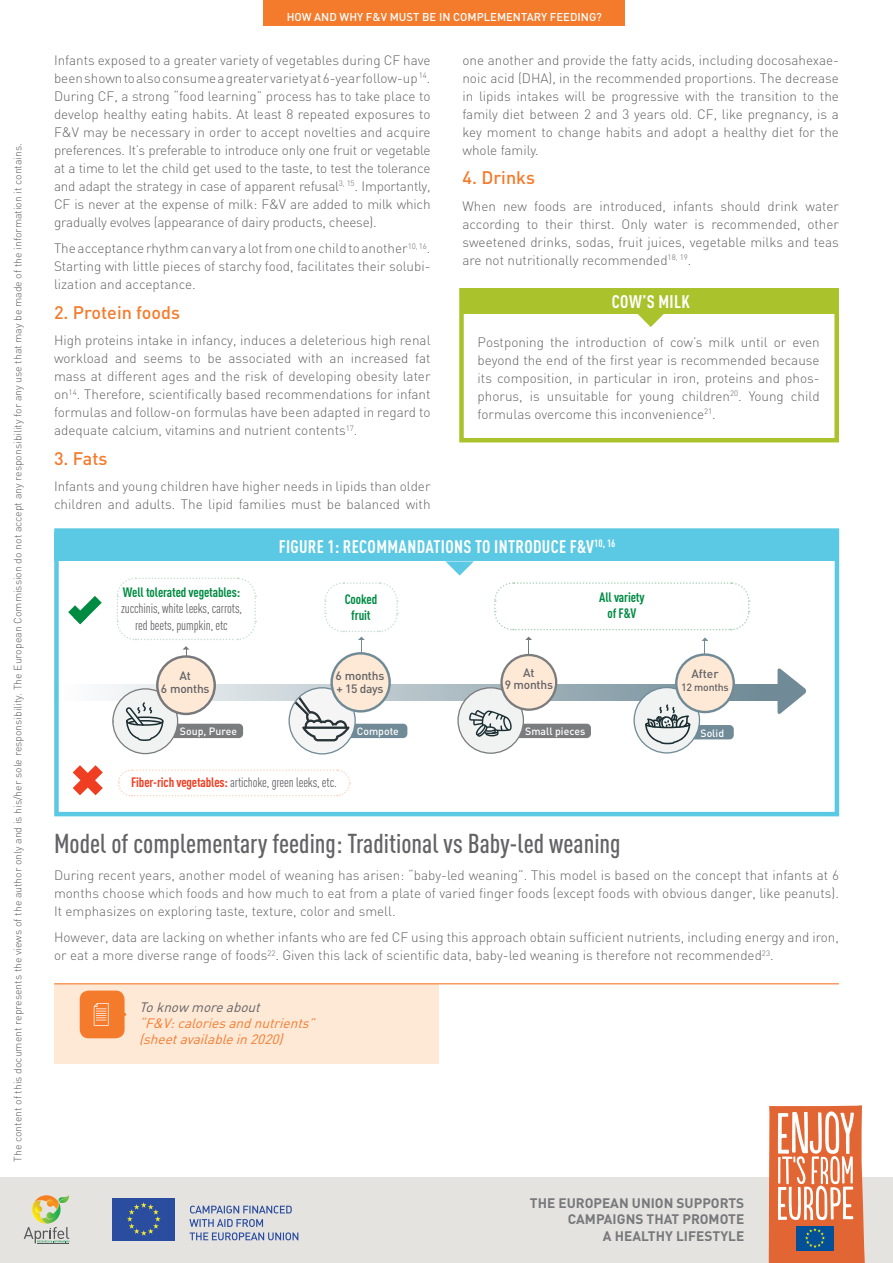
<style>
.page{position:relative;width:893px;height:1263px;background:#fff}
.page>*{position:absolute;margin:0;border:0;box-sizing:border-box;transform-origin:0 0}
.texte_poster{font:500 condensed 27px "DIN Pro";color:#636366}
.TextecourantOK{font:700 condensed 18px "DIN Pro";letter-spacing:.02em;color:#fff}
.texte_poster-2{font:500 18px "DIN";color:#f47b2c}
.t1{font:700 13.65px/16.4px "DIN Pro";color:#76787b;text-align:right}
.texte_poster-3{font:300 13.5px/18px "DIN";color:#636366;text-align:justify}
.texte_poster-4{font:condensed 13.5px/16.2px "DIN Pro";letter-spacing:-.01em;color:#636366;text-align:center}
.t2{font:italic 13.5px "DIN";color:#f47b2c}
.texte_poster-5{font:700 condensed 13.5px/16.2px "DIN Pro";letter-spacing:-.01em;color:#008b43;text-align:center}
.t3{font:italic 13.5px "DIN";color:#636366}
.texte_poster-6{font:500 12px "DIN";letter-spacing:-.02em;color:#636366}
.t4{font:500 11.25px "DIN";color:#fff}
.t5{font:300 10.5px "DIN Pro";color:#57585a}
.texte_poster-7{font:500 10.5px "DIN";color:#fff}
.texte_poster-8{font:500 10.5px "DIN";letter-spacing:-.02em;color:#636366}
.s1{font-weight:700;color:#008b43}
.s2{font-weight:700;color:#ef3e22}
</style>
<div class="page">
<div style="left:0;top:1177px;width:893px;height:86px;background:#e5e3e0"></div>
<svg style="left:769px;top:1105px;width:96px;height:158px;background:#da8768"></svg>
<div style="left:112px;top:1198px;width:63px;height:42px;background:#2a4da0"></div>
<svg style="left:127px;top:1202px;width:34px;height:34px"></svg>
<svg style="left:189px;top:1219px;width:109px;height:21px"></svg>
<svg style="left:190px;top:1205px;width:102px;height:8px"></svg>
<hr style="left:37px;top:1243px;width:32px;height:1px;background:#57585a">
<svg style="left:24px;top:1195px;width:45px;height:48px"></svg>
<div style="left:264px;top:0;width:361px;height:26px;background:#f47b2c"></div>
<div style="left:54px;top:984px;width:384px;height:79px;background:#fee8d6"></div>
<hr style="left:54px;top:983px;width:785px;height:1px;background:#f47b2c">
<svg style="left:80px;top:990px;width:47px;height:48px;background:#f58a44"></svg>
<div style="left:459px;top:288px;width:380px;height:154px;border:4px solid #aac22b"></div>
<div style="left:463px;top:289px;width:376px;height:25px;background:#aac22b"></div>
<svg style="left:638px;top:314px;width:26px;height:13px"></svg>
<div style="left:54px;top:528px;width:785px;height:288px;border:4px solid #5bc9e3"></div>
<svg style="left:54px;top:684px;width:723px;height:16px;background:#a4b6be"></svg>
<svg style="left:777px;top:668px;width:30px;height:46px"></svg>
<hr style="left:186px;top:648px;width:1px;height:58px;background:#76787b">
<div style="left:157px;top:656px;width:58px;height:58px;background:#fee9d6;border-radius:50%"></div>
<div style="left:156px;top:655px;width:60px;height:60px;border:2px solid #76787b;border-radius:50%"></div>
<div style="left:345px;top:724px;width:62px;height:14px;background:#708b97;border-radius:4px"></div>
<hr style="left:361px;top:638px;width:1px;height:52px;background:#708b97">
<div style="left:332px;top:653px;width:58px;height:58px;background:#fee9d6;border-radius:50%"></div>
<div style="left:330px;top:652px;width:61px;height:60px;border:2px solid #708b97;border-radius:50%"></div>
<div style="left:515px;top:724px;width:76px;height:14px;background:#7b7c7e;border-radius:4px"></div>
<div style="left:458px;top:688px;width:65px;height:65px;background:#f1f3f2;border-radius:33px"></div>
<svg style="left:469px;top:710px;width:43px;height:27px"></svg>
<div style="left:457px;top:687px;width:67px;height:67px;border:1px solid #7b7c7e;border-radius:50%"></div>
<hr style="left:528px;top:638px;width:1px;height:54px;background:#76787b">
<div style="left:502px;top:655px;width:54px;height:55px;background:#fee9d6;border-radius:50%"></div>
<div style="left:500px;top:654px;width:57px;height:57px;border:2px solid #7b7c7e;border-radius:50%"></div>
<div style="left:676px;top:725px;width:58px;height:14px;background:#708b97;border-radius:4px"></div>
<div style="left:634px;top:687px;width:65px;height:66px;background:#f1f3f2;border-radius:33px"></div>
<svg style="left:645px;top:704px;width:45px;height:40px"></svg>
<div style="left:633px;top:687px;width:67px;height:66px;border:1px solid #708b97;border-radius:50%"></div>
<hr style="left:704px;top:639px;width:1px;height:55px;background:#708b97">
<div style="left:676px;top:655px;width:58px;height:57px;background:#fee9d6;border-radius:50%"></div>
<div style="left:675px;top:653px;width:60px;height:60px;border:2px solid #708b97;border-radius:50%"></div>
<div style="left:55px;top:532px;width:784px;height:29px;background:#5bc9e3"></div>
<svg style="left:324px;top:582px;width:75px;height:58px"></svg>
<svg style="left:58px;top:577px;width:199px;height:72px"></svg>
<svg style="left:445px;top:561px;width:29px;height:15px"></svg>
<svg style="left:62px;top:688px;width:293px;height:109px"></svg>
<svg style="left:494px;top:582px;width:256px;height:59px"></svg>
<p class="t5" style="left:10px;top:1162px;width:1020px;rotate:-90deg">The content of this document represents the views of the author only and is his/her sole responsibility. The European Commission do not accept any responsibility for any use that may be made of the information it contains.</p>
<p class="t4" style="left:287px;top:10px;width:317px">HOW AND WHY F&amp;V MUST BE IN COMPLEMENTARY FEEDING?</p>
<p class="texte_poster-3" style="left:54px;top:51px;width:378px">Infants exposed to a greater variety of vegetables during CF have been shown to also consume a greater variety at 6-year follow-up <sup>14</sup>.<br>During CF, a strong “food learning” process has to take place to develop healthy eating habits. At least 8 repeated exposures to F&amp;V may be necessary in order to accept novelties and acquire preferences. It’s preferable to introduce only one fruit or vegetable at a time to let the child get used to the taste, to test the tolerance and adapt the strategy in case of apparent refusal<sup>3,</sup> <sup>15</sup>. Importantly, CF is never at the expense of milk: F&amp;V are added to milk which gradually evolves (appearance of dairy products, cheese).</p>
<p class="texte_poster-3" style="left:54px;top:239px;width:378px">The acceptance rhythm can vary a lot from one child to another<sup>10,</sup> <sup>16</sup>.<br>Starting with little pieces of starchy food, facilitates their solubi&shy;lization and acceptance.</p>
<p class="texte_poster-2" style="left:54px;top:301px;width:128px">2. Protein foods</p>
<p class="texte_poster-3" style="left:54px;top:331px;width:378px">High proteins intake in infancy, induces a deleterious high renal workload and seems to be associated with an increased fat mass at different ages and the risk of developing obesity later on<sup>14</sup>. Therefore, scientifically based recommendations for infant formulas and follow-on formulas have been adapted in regard to adequate calcium, vitamins and nutrient contents<sup>17</sup>.</p>
<p class="texte_poster-2" style="left:54px;top:447px;width:55px">3. Fats</p>
<p class="texte_poster-3" style="left:54px;top:477px;width:378px">Infants and young children have higher needs in lipids than older children and adults. The lipid families must be balanced with</p>
<p class="texte_poster-3" style="left:462px;top:51px;width:378px">one another and provide the fatty acids, including docosahexae&shy;noic acid (DHA), in the recommended proportions. The decrease in lipids intakes will be progressive with the transition to the family diet between 2 and 3 years old. CF, like pregnancy, is a key moment to change habits and adopt a healthy diet for the whole family.</p>
<p class="texte_poster-2" style="left:462px;top:166px;width:74px">4. Drinks</p>
<p class="texte_poster-3" style="left:462px;top:197px;width:378px">When new foods are introduced, infants should drink water according to their thirst. Only water is recommended, other sweetened drinks, sodas, fruit juices, vegetable milks and teas are not nutritionally recommended<sup>18,</sup> <sup>19</sup>.</p>
<p class="TextecourantOK" style="left:612px;top:288px;width:80px">COW’S MILK</p>
<p class="texte_poster-3" style="left:478px;top:333px;width:343px">Postponing the introduction of cow’s milk until or even beyond the end of the first year is recommended because its composition, in particular in iron, proteins and phos&shy;phorus, is unsuitable for young children<sup>20</sup>. Young child formulas overcome this inconvenience<sup>21</sup>.</p>
<p class="TextecourantOK" style="left:279px;top:533px;width:338px">FIGURE 1: RECOMMANDATIONS TO INTRODUCE F&amp;V<sup>10,</sup> <sup>16</sup></p>
<p class="texte_poster-4" style="left:121px;top:583px;width:122px"><span class="s1">Well tolerated vegetables: </span>zucchinis, white leeks, carrots, red beets, pumpkin, etc</p>
<p class="texte_poster-5" style="left:345px;top:590px;width:34px">Cooked fruit</p>
<p class="texte_poster-5" style="left:599px;top:588px;width:47px">All variety of F&amp;V</p>
<p class="texte_poster-6" style="left:179px;top:668px;width:13px">At</p>
<p class="texte_poster-6" style="left:161px;top:681px;width:50px">6 months</p>
<p class="texte_poster-6" style="left:336px;top:668px;width:50px">6 months</p>
<p class="texte_poster-6" style="left:336px;top:681px;width:49px">+ 15 days</p>
<p class="texte_poster-6" style="left:523px;top:665px;width:13px">At</p>
<p class="texte_poster-6" style="left:505px;top:677px;width:50px">9 months</p>
<p class="texte_poster-7" style="left:180px;top:725px;width:59px">Soup, Puree</p>
<p class="texte_poster-7" style="left:357px;top:725px;width:44px">Compote</p>
<p class="texte_poster-7" style="left:525px;top:725px;width:62px">Small pieces</p>
<p class="texte_poster-4" style="left:131px;top:773px;width:207px"><span class="s2">Fiber-rich vegetables:</span> artichoke, green leeks, etc.</p>
<p class="texte_poster-6" style="left:691px;top:666px;width:29px">After</p>
<p class="texte_poster-8" style="left:681px;top:680px;width:49px">12 months</p>
<p class="texte_poster-7" style="left:700px;top:726px;width:25px">Solid</p>
<p class="texte_poster" style="left:54px;top:823px;width:568px">Model of complementary feeding: Traditional vs Baby-led weaning</p>
<p class="texte_poster-3" style="left:54px;top:865px;width:786px">During recent years, another model of weaning has arisen: “baby-led weaning”. This model is based on the concept that infants at 6 months choose which foods and how much to eat from a plate of varied finger foods (except foods with obvious danger, like peanuts).<br>It emphasizes on exploring taste, texture, color and smell.</p>
<p class="texte_poster-3" style="left:54px;top:928px;width:786px">However, data are lacking on whether infants who are fed CF using this approach obtain sufficient nutrients, including energy and iron, or eat a more diverse range of foods<sup>22</sup>. Given this lack of scientific data, baby-led weaning is therefore not recommended<sup>23</sup>.</p>
<p class="t3" style="left:139px;top:999px;width:126px">Toknow moreabout</p>
<p class="t2" style="left:139px;top:1015px;width:181px">“F&amp;V:caloriesandnutrients”</p>
<p class="t2" style="left:139px;top:1031px;width:149px">(sheetavailablein2020)</p>
<p class="t1" style="left:530px;top:1193px;width:216px">THE EUROPEAN UNION SUPPORTS</p>
<p class="t1" style="left:568px;top:1210px;width:178px">CAMPAIGNS THAT PROMOTE<br>A HEALTHY LIFESTYLE</p>
</div>
